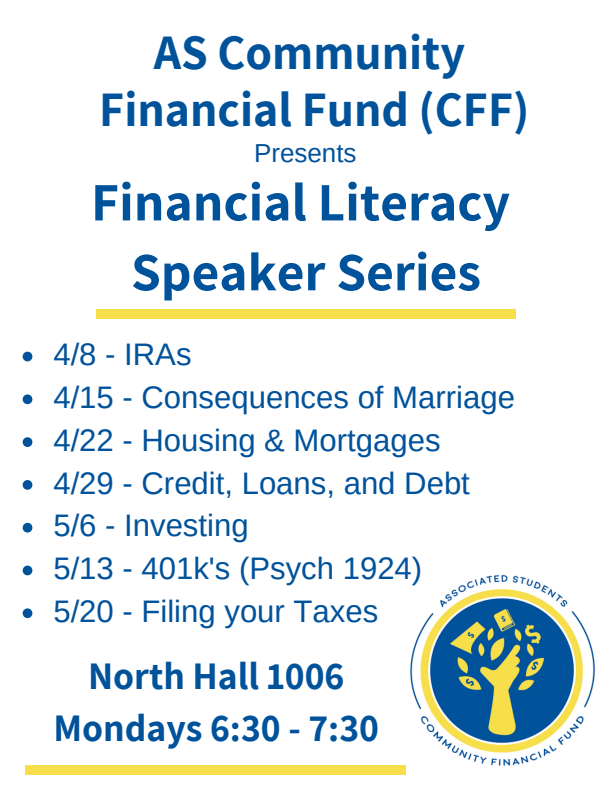
<style>
.page{position:relative;width:612px;height:792px;background:#fff}
.page>*{position:absolute;margin:0;border:0;box-sizing:border-box;transform-origin:0 0}
.t1{font:700 54px/70px "Assistant";color:#00529b;text-align:center}
.t2{font:700 48.4px/57.6px "Assistant";color:#00529b;text-align:center}
.t3{font:700 38px/52.4px "Assistant";color:#00529b;text-align:center}
.t4{font:31.2px/42.8px "Arimo";color:#00529b}
.t5{font:26px "Arimo";color:#00529b}
</style>
<div class="page">
<img style="left:410px;top:575px;width:185px;height:191px">
<svg style="left:23px;top:352px;width:9px;height:9px"></svg>
<svg style="left:23px;top:394px;width:9px;height:10px"></svg>
<svg style="left:23px;top:437px;width:9px;height:10px"></svg>
<svg style="left:23px;top:480px;width:9px;height:10px"></svg>
<svg style="left:23px;top:523px;width:9px;height:10px"></svg>
<svg style="left:23px;top:566px;width:9px;height:9px"></svg>
<svg style="left:23px;top:608px;width:9px;height:10px"></svg>
<div style="left:96px;top:309px;width:420px;height:10px;background:#f7de4b"></div>
<div style="left:25px;top:766px;width:381px;height:9px;background:#f7de4b"></div>
<h2 class="t2" style="left:99px;top:22px;width:432px">AS Community<br>Financial Fund (CFF)</h2>
<p class="t5" style="left:254px;top:139px;width:104px">Presents</p>
<h1 class="t1" style="left:91px;top:166px;width:421px">Financial Literacy<br>Speaker Series</h1>
<p class="t4" style="left:53px;top:333px;width:463px">4/8 - IRAs<br>4/15 - Consequences of Marriage<br>4/22 - Housing &amp; Mortgages<br>4/29 - Credit, Loans, and Debt<br>5/6 - Investing<br>5/13 - 401k's (Psych 1924)<br>5/20 - Filing your Taxes</p>
<p class="t3" style="left:54px;top:649px;width:327px">North Hall 1006<br>Mondays 6:30 - 7:30</p>
</div>
